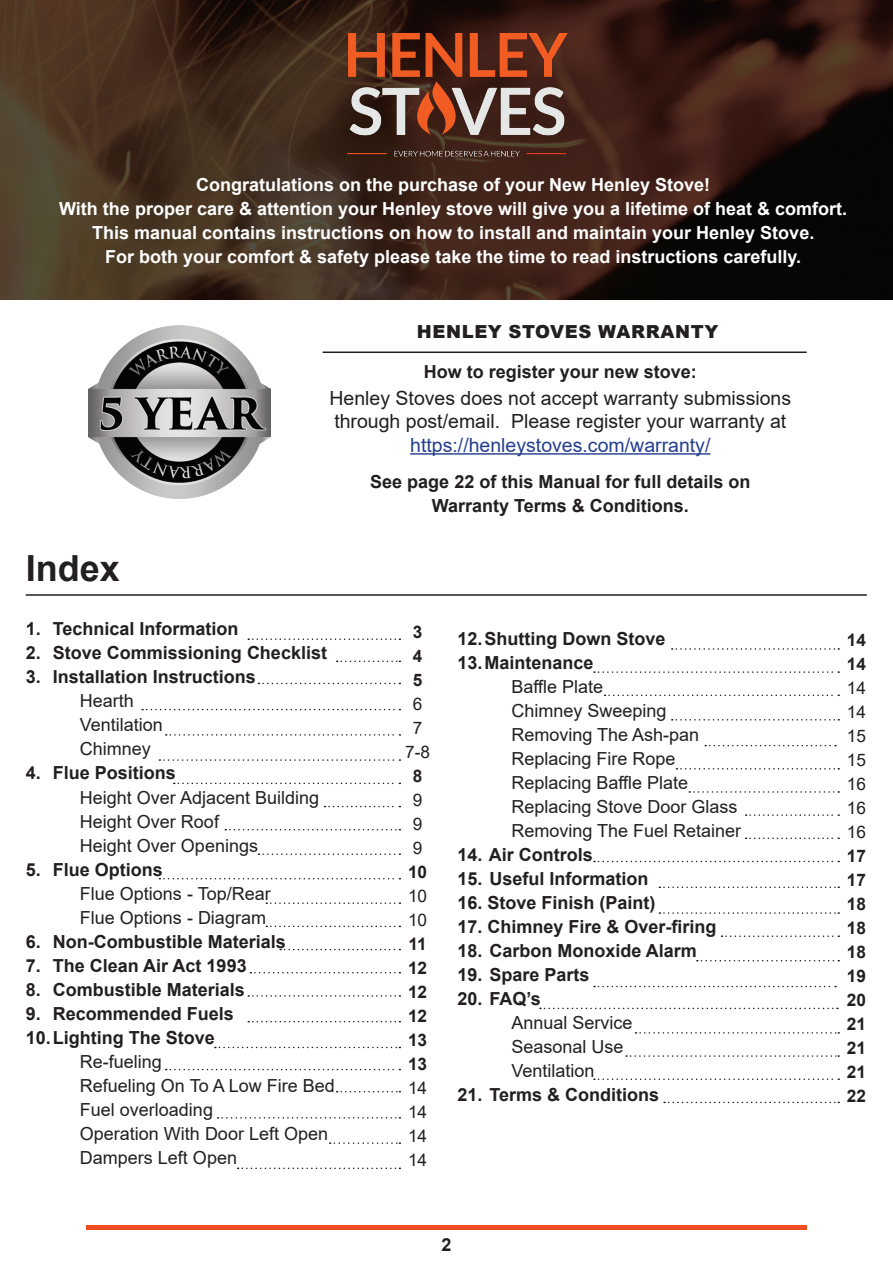
<style>
.page{position:relative;width:893px;height:1263px;background:#fff}
.page>*{position:absolute;margin:0;border:0;box-sizing:border-box;transform-origin:0 0}
.t1{font:700 36px "Arial";color:#231f20}
.t2{font:19.5px/23.4px "Arial";color:#231f20}
.t3{font:19.5px "Arial";color:#253f8e}
.t4{font:700 18px "Arial";color:#231f20}
.t5{font:18px "Arial";color:#231f20}
.t6{font:700 18px "Arial";color:#fff}
.t7{font:900 18px "Arial";letter-spacing:.035em;color:#231f20}
.t8{font:700 17.25px "Arial";color:#231f20}
.t9{font:17.25px "Arial";color:#231f20}
</style>
<div class="page">
<div style="left:86px;top:1225px;width:721px;height:5px;background:#f04d22"></div>
<svg style="left:248px;top:638px;width:152px;height:2px"></svg>
<svg style="left:337px;top:660px;width:63px;height:2px"></svg>
<svg style="left:258px;top:683px;width:142px;height:1px"></svg>
<svg style="left:142px;top:709px;width:258px;height:1px"></svg>
<svg style="left:166px;top:734px;width:234px;height:2px"></svg>
<svg style="left:159px;top:759px;width:241px;height:2px"></svg>
<svg style="left:325px;top:806px;width:75px;height:1px"></svg>
<svg style="left:225px;top:829px;width:175px;height:1px"></svg>
<svg style="left:258px;top:853px;width:142px;height:2px"></svg>
<svg style="left:174px;top:783px;width:226px;height:1px"></svg>
<svg style="left:159px;top:878px;width:241px;height:1px"></svg>
<svg style="left:266px;top:902px;width:134px;height:2px"></svg>
<svg style="left:266px;top:926px;width:134px;height:1px"></svg>
<svg style="left:280px;top:949px;width:120px;height:1px"></svg>
<svg style="left:250px;top:972px;width:150px;height:1px"></svg>
<svg style="left:248px;top:995px;width:152px;height:2px"></svg>
<svg style="left:248px;top:1021px;width:152px;height:1px"></svg>
<svg style="left:215px;top:1047px;width:185px;height:1px"></svg>
<svg style="left:166px;top:1069px;width:234px;height:1px"></svg>
<svg style="left:337px;top:1091px;width:63px;height:1px"></svg>
<svg style="left:218px;top:1117px;width:182px;height:1px"></svg>
<svg style="left:330px;top:1142px;width:70px;height:2px"></svg>
<svg style="left:238px;top:1167px;width:162px;height:2px"></svg>
<svg style="left:594px;top:671px;width:245px;height:2px"></svg>
<svg style="left:605px;top:694px;width:234px;height:2px"></svg>
<svg style="left:672px;top:719px;width:167px;height:1px"></svg>
<svg style="left:672px;top:648px;width:167px;height:2px"></svg>
<svg style="left:676px;top:768px;width:163px;height:1px"></svg>
<svg style="left:689px;top:791px;width:150px;height:2px"></svg>
<svg style="left:746px;top:814px;width:93px;height:2px"></svg>
<svg style="left:746px;top:837px;width:93px;height:2px"></svg>
<svg style="left:594px;top:861px;width:245px;height:1px"></svg>
<svg style="left:659px;top:886px;width:180px;height:2px"></svg>
<svg style="left:705px;top:745px;width:131px;height:1px"></svg>
<svg style="left:659px;top:912px;width:180px;height:2px"></svg>
<svg style="left:721px;top:935px;width:118px;height:2px"></svg>
<svg style="left:697px;top:960px;width:142px;height:1px"></svg>
<svg style="left:540px;top:1008px;width:298px;height:1px"></svg>
<svg style="left:636px;top:1032px;width:203px;height:2px"></svg>
<svg style="left:626px;top:1055px;width:213px;height:2px"></svg>
<svg style="left:594px;top:1078px;width:245px;height:2px"></svg>
<svg style="left:664px;top:1102px;width:175px;height:1px"></svg>
<svg style="left:594px;top:986px;width:242px;height:1px"></svg>
<hr style="left:26px;top:594px;width:841px;height:2px;background:#231f20">
<img style="left:0;top:0;width:893px;height:300px">
<img style="left:89px;top:325px;width:182px;height:174px">
<hr style="left:410px;top:453px;width:300px;height:2px;background:#253f8e">
<hr style="left:323px;top:351px;width:484px;height:2px;background:#231f20">
<img style="left:324px;top:7px;width:266px;height:171px">
<p class="t6" style="left:196px;top:172px;width:516px">Congratulations on the purchase of your New Henley Stove!</p>
<p class="t6" style="left:59px;top:196px;width:790px">With the proper care &amp; attention your Henley stove will give you a lifetime of heat &amp; comfort.</p>
<p class="t6" style="left:92px;top:220px;width:724px">This manual contains instructions on how to install and maintain your Henley Stove.</p>
<p class="t6" style="left:105px;top:244px;width:697px">For both your comfort &amp; safety please take the time to read instructions carefully.</p>
<p class="t7" style="left:417px;top:319px;width:303px">HENLEY STOVES WARRANTY</p>
<p class="t1" style="left:26px;top:543px;width:96px">Index</p>
<p class="t4" style="left:424px;top:359px;width:275px">How to register your new stove:</p>
<p class="t2" style="left:329px;top:386px;width:463px">Henley Stoves does not accept warranty submissions through post/email. Please register your warranty at</p>
<p class="t3" style="left:410px;top:432px;width:302px">https://henleystoves.com/warranty/</p>
<p class="t4" style="left:370px;top:469px;width:382px">See page 22 of this Manual for full details on</p>
<p class="t4" style="left:432px;top:493px;width:259px">Warranty Terms &amp; Conditions.</p>
<p class="t4" style="left:26px;top:616px;width:214px">1. Technical Information</p>
<p class="t4" style="left:26px;top:640px;width:303px">2. Stove Commissioning Checklist</p>
<p class="t4" style="left:26px;top:664px;width:232px">3. Installation Instructions</p>
<p class="t5" style="left:80px;top:689px;width:56px">Hearth</p>
<p class="t5" style="left:80px;top:713px;width:85px">Ventilation</p>
<p class="t5" style="left:80px;top:737px;width:73px">Chimney</p>
<p class="t4" style="left:26px;top:760px;width:152px">4. Flue Positions</p>
<p class="t5" style="left:80px;top:785px;width:241px">Height Over Adjacent Building</p>
<p class="t5" style="left:80px;top:809px;width:141px">Height Over Roof</p>
<p class="t5" style="left:80px;top:833px;width:180px">Height Over Openings</p>
<p class="t4" style="left:26px;top:856px;width:139px">5. Flue Options</p>
<p class="t5" style="left:80px;top:881px;width:192px">Flue Options - Top/Rear</p>
<p class="t5" style="left:80px;top:905px;width:188px">Flue Options - Diagram</p>
<p class="t4" style="left:26px;top:928px;width:262px">6. Non-Combustible Materials</p>
<p class="t4" style="left:26px;top:952px;width:222px">7. The Clean Air Act 1993</p>
<p class="t4" style="left:26px;top:976px;width:221px">8. Combustible Materials</p>
<p class="t4" style="left:26px;top:1000px;width:210px">9. Recommended Fuels</p>
<p class="t4" style="left:26px;top:1024px;width:191px">10.Lighting The Stove</p>
<p class="t5" style="left:80px;top:1049px;width:84px">Re-fueling</p>
<p class="t5" style="left:80px;top:1073px;width:256px">Refueling On To A Low Fire Bed</p>
<p class="t5" style="left:80px;top:1097px;width:135px">Fuel overloading</p>
<p class="t5" style="left:80px;top:1121px;width:250px">Operation With Door Left Open</p>
<p class="t5" style="left:80px;top:1145px;width:159px">Dampers Left Open</p>
<p class="t8" style="left:413px;top:619px;width:11px">3</p>
<p class="t8" style="left:413px;top:643px;width:11px">4</p>
<p class="t8" style="left:413px;top:667px;width:11px">5</p>
<p class="t9" style="left:413px;top:692px;width:11px">6</p>
<p class="t9" style="left:413px;top:716px;width:11px">7</p>
<p class="t9" style="left:405px;top:740px;width:26px">7-8</p>
<p class="t8" style="left:413px;top:763px;width:11px">8</p>
<p class="t9" style="left:413px;top:788px;width:11px">9</p>
<p class="t9" style="left:413px;top:812px;width:11px">9</p>
<p class="t9" style="left:413px;top:836px;width:11px">9</p>
<p class="t8" style="left:408px;top:859px;width:21px">10</p>
<p class="t9" style="left:408px;top:884px;width:21px">10</p>
<p class="t9" style="left:408px;top:908px;width:21px">10</p>
<p class="t8" style="left:408px;top:931px;width:20px">11</p>
<p class="t8" style="left:408px;top:955px;width:21px">12</p>
<p class="t8" style="left:408px;top:979px;width:21px">12</p>
<p class="t8" style="left:408px;top:1003px;width:21px">12</p>
<p class="t8" style="left:408px;top:1027px;width:21px">13</p>
<p class="t8" style="left:408px;top:1051px;width:21px">13</p>
<p class="t9" style="left:408px;top:1076px;width:21px">14</p>
<p class="t9" style="left:408px;top:1100px;width:21px">14</p>
<p class="t9" style="left:408px;top:1124px;width:21px">14</p>
<p class="t9" style="left:408px;top:1148px;width:21px">14</p>
<p class="t4" style="left:457px;top:626px;width:210px">12.Shutting Down Stove</p>
<p class="t4" style="left:457px;top:650px;width:138px">13.Maintenance</p>
<p class="t5" style="left:511px;top:675px;width:93px">Baffle Plate</p>
<p class="t5" style="left:511px;top:699px;width:157px">Chimney Sweeping</p>
<p class="t5" style="left:511px;top:723px;width:189px">Removing The Ash-pan</p>
<p class="t5" style="left:511px;top:747px;width:166px">Replacing Fire Rope</p>
<p class="t5" style="left:511px;top:771px;width:178px">Replacing Baffle Plate</p>
<p class="t5" style="left:511px;top:795px;width:228px">Replacing Stove Door Glass</p>
<p class="t5" style="left:511px;top:819px;width:231px">Removing The Fuel Retainer</p>
<p class="t4" style="left:457px;top:842px;width:137px">14. Air Controls</p>
<p class="t4" style="left:457px;top:866px;width:193px">15. Useful Information</p>
<p class="t4" style="left:457px;top:890px;width:200px">16. Stove Finish (Paint)</p>
<p class="t4" style="left:457px;top:914px;width:261px">17. Chimney Fire &amp; Over-firing</p>
<p class="t4" style="left:457px;top:938px;width:241px">18. Carbon Monoxide Alarm</p>
<p class="t4" style="left:457px;top:962px;width:134px">19. Spare Parts</p>
<p class="t4" style="left:457px;top:986px;width:85px">20. FAQ’s</p>
<p class="t5" style="left:511px;top:1011px;width:123px">Annual Service</p>
<p class="t5" style="left:511px;top:1035px;width:114px">Seasonal Use</p>
<p class="t5" style="left:511px;top:1059px;width:85px">Ventilation</p>
<p class="t4" style="left:457px;top:1082px;width:203px">21. Terms &amp; Conditions</p>
<p class="t4" style="left:441px;top:1231px;width:12px">2</p>
<p class="t8" style="left:847px;top:627px;width:21px">14</p>
<p class="t8" style="left:847px;top:651px;width:21px">14</p>
<p class="t9" style="left:847px;top:676px;width:21px">14</p>
<p class="t9" style="left:847px;top:700px;width:21px">14</p>
<p class="t9" style="left:847px;top:724px;width:21px">15</p>
<p class="t9" style="left:847px;top:748px;width:21px">15</p>
<p class="t9" style="left:847px;top:772px;width:21px">16</p>
<p class="t9" style="left:847px;top:796px;width:21px">16</p>
<p class="t9" style="left:847px;top:820px;width:21px">16</p>
<p class="t8" style="left:847px;top:843px;width:21px">17</p>
<p class="t8" style="left:847px;top:867px;width:21px">17</p>
<p class="t8" style="left:847px;top:891px;width:21px">18</p>
<p class="t8" style="left:847px;top:915px;width:21px">18</p>
<p class="t8" style="left:847px;top:939px;width:21px">18</p>
<p class="t8" style="left:847px;top:963px;width:21px">19</p>
<p class="t8" style="left:847px;top:987px;width:21px">20</p>
<p class="t8" style="left:847px;top:1011px;width:21px">21</p>
<p class="t8" style="left:847px;top:1035px;width:21px">21</p>
<p class="t8" style="left:847px;top:1059px;width:21px">21</p>
<p class="t8" style="left:847px;top:1083px;width:21px">22</p>
</div>
